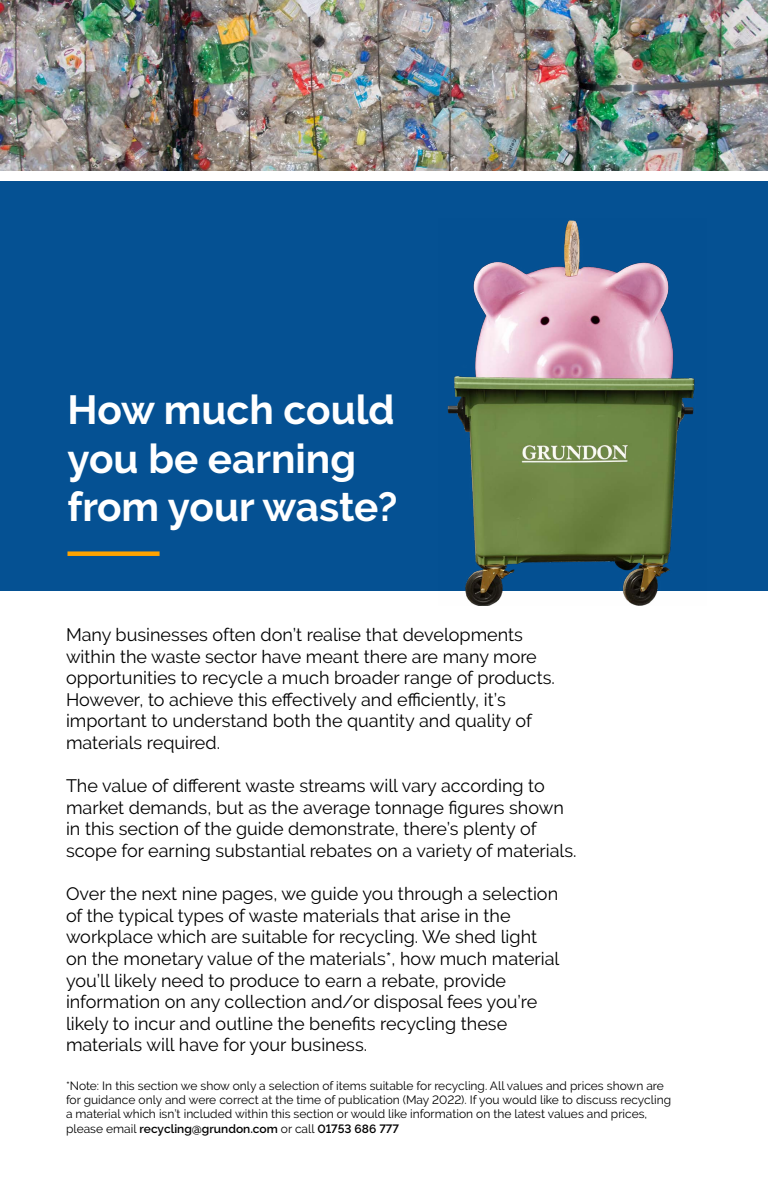
<style>
.page{position:relative;width:768px;height:1200px;background:#fff}
.page>*{position:absolute;margin:0;border:0;box-sizing:border-box;transform-origin:0 0}
.t1{font:700 40.5px/48.6px "Raleway";color:#fff}
.t2{font:18px/21.6px "Raleway";color:#000}
.t3{font:12px/14.4px "Raleway";color:#000}
.s1{font-weight:600}
</style>
<div class="page">
<div style="left:0;top:182px;width:768px;height:409px;background:#055193"></div>
<img style="left:447px;top:220px;width:248px;height:386px">
<img style="left:0;top:0;width:768px;height:171px">
<div style="left:68px;top:551px;width:92px;height:5px;background:#ffa300"></div>
<h1 class="t1" style="left:68px;top:386px;width:332px">How much could you be earning from your waste?</h1>
<p class="t2" style="left:66px;top:624px;width:491px">Many businesses often don’t realise that developments within the waste sector have meant there are many more opportunities to recycle a much broader range of products.<br>However, to achieve this effectively and efficiently, it’s important to understand both the quantity and quality of materials required.</p>
<p class="t2" style="left:66px;top:775px;width:512px">The value of different waste streams will vary according to market demands, but as the average tonnage figures shown in this section of the guide demonstrate, there’s plenty of scope for earning substantial rebates on a variety of materials.</p>
<p class="t2" style="left:66px;top:883px;width:495px">Over the next nine pages, we guide you through a selection of the typical types of waste materials that arise in the workplace which are suitable for recycling. We shed light on the monetary value of the materials*, how much material you’ll likely need to produce to earn a rebate, provide information on any collection and/or disposal fees you’re likely to incur and outline the benefits recycling these materials will have for your business.</p>
<p class="t3" style="left:66px;top:1078px;width:607px">*Note: In this section we show only a selection of items suitable for recycling. All values and prices shown are for guidance only and were correct at the time of publication (May 2022). If you would like to discuss recycling a material which isn’t included within this section or would like information on the latest values and prices, please email <span class="s1">recycling@grundon.com</span> or call <span class="s1">01753 686 777</span></p>
</div>
